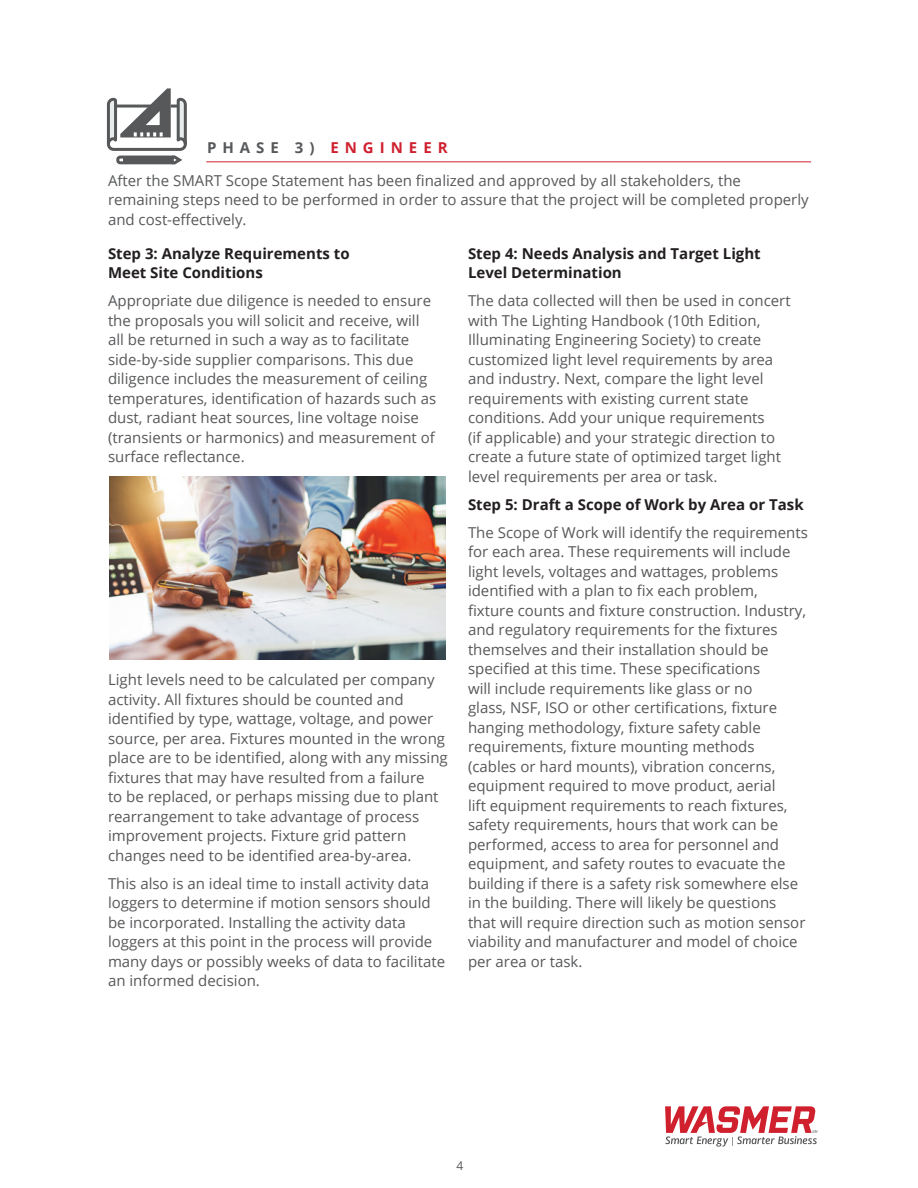
<style>
.page{position:relative;width:918px;height:1188px;background:#fff}
.page>*{position:absolute;margin:0;border:0;box-sizing:border-box;transform-origin:0 0}
.t1{font:15px/19.5px "Open Sans";color:#57585a}
.t2{font:700 15px/19.5px "Open Sans";color:#231f20}
.t3{font:700 15px "Open Sans";letter-spacing:.4em;color:#cf202f}
.t4{font:12px "Open Sans";color:#57585a}
.s1{color:#57585a}
</style>
<div class="page">
<svg style="left:665px;top:1106px;width:152px;height:41px"></svg>
<hr style="left:206px;top:161px;width:605px;height:1px;background:#cf202f">
<svg style="left:106px;top:88px;width:81px;height:77px"></svg>
<img style="left:109px;top:477px;width:337px;height:182px">
<p class="t3" style="left:207px;top:137px;width:242px"><span class="s1">PHASE 3)</span> ENGINEER</p>
<p class="t1" style="left:108px;top:170px;width:702px">After the SMART Scope Statement has been finalized and approved by all stakeholders, the remaining steps need to be performed in order to assure that the project will be completed properly and cost-effectively.</p>
<p class="t2" style="left:108px;top:243px;width:243px">Step 3: Analyze Requirements to<br>Meet Site Conditions</p>
<p class="t1" style="left:108px;top:291px;width:330px">Appropriate due diligence is needed to ensure the proposals you will solicit and receive, will all be returned in such a way as to facilitate side-by-side supplier comparisons. This due diligence includes the measurement of ceiling temperatures, identification of hazards such as dust, radiant heat sources, line voltage noise (transients or harmonics) and measurement of surface reflectance.</p>
<p class="t2" style="left:468px;top:243px;width:294px">Step 4: Needs Analysis and Target Light<br>Level Determination</p>
<p class="t1" style="left:468px;top:291px;width:324px">The data collected will then be used in concert with The Lighting Handbook (10th Edition, Illuminating Engineering Society) to create customized light level requirements by area and industry. Next, compare the light level requirements with existing current state conditions. Add your unique requirements<br>(if applicable) and your strategic direction to create a future state of optimized target light level requirements per area or task.</p>
<p class="t2" style="left:468px;top:494px;width:337px">Step 5: Draft a Scope of Work by Area or Task</p>
<p class="t1" style="left:468px;top:522px;width:341px">The Scope of Work will identify the requirements for each area. These requirements will include light levels, voltages and wattages, problems identified with a plan to fix each problem,<br>fixture counts and fixture construction. Industry, and regulatory requirements for the fixtures themselves and their installation should be specified at this time. These specifications<br>will include requirements like glass or no<br>glass, NSF, ISO or other certifications, fixture hanging methodology, fixture safety cable requirements, fixture mounting methods<br>(cables or hard mounts), vibration concerns, equipment required to move product, aerial<br>lift equipment requirements to reach fixtures, safety requirements, hours that work can be performed, access to area for personnel and equipment, and safety routes to evacuate the building if there is a safety risk somewhere else in the building. There will likely be questions that will require direction such as motion sensor viability and manufacturer and model of choice per area or task.</p>
<p class="t1" style="left:108px;top:670px;width:341px">Light levels need to be calculated per company activity. All fixtures should be counted and identified by type, wattage, voltage, and power source, per area. Fixtures mounted in the wrong place are to be identified, along with any missing fixtures that may have resulted from a failure<br>to be replaced, or perhaps missing due to plant rearrangement to take advantage of process improvement projects. Fixture grid pattern changes need to be identified area-by-area.</p>
<p class="t1" style="left:108px;top:873px;width:339px">This also is an ideal time to install activity data loggers to determine if motion sensors should be incorporated. Installing the activity data loggers at this point in the process will provide many days or possibly weeks of data to facilitate an informed decision.</p>
<p class="t4" style="left:457px;top:1158px;width:8px">4</p>
</div>
